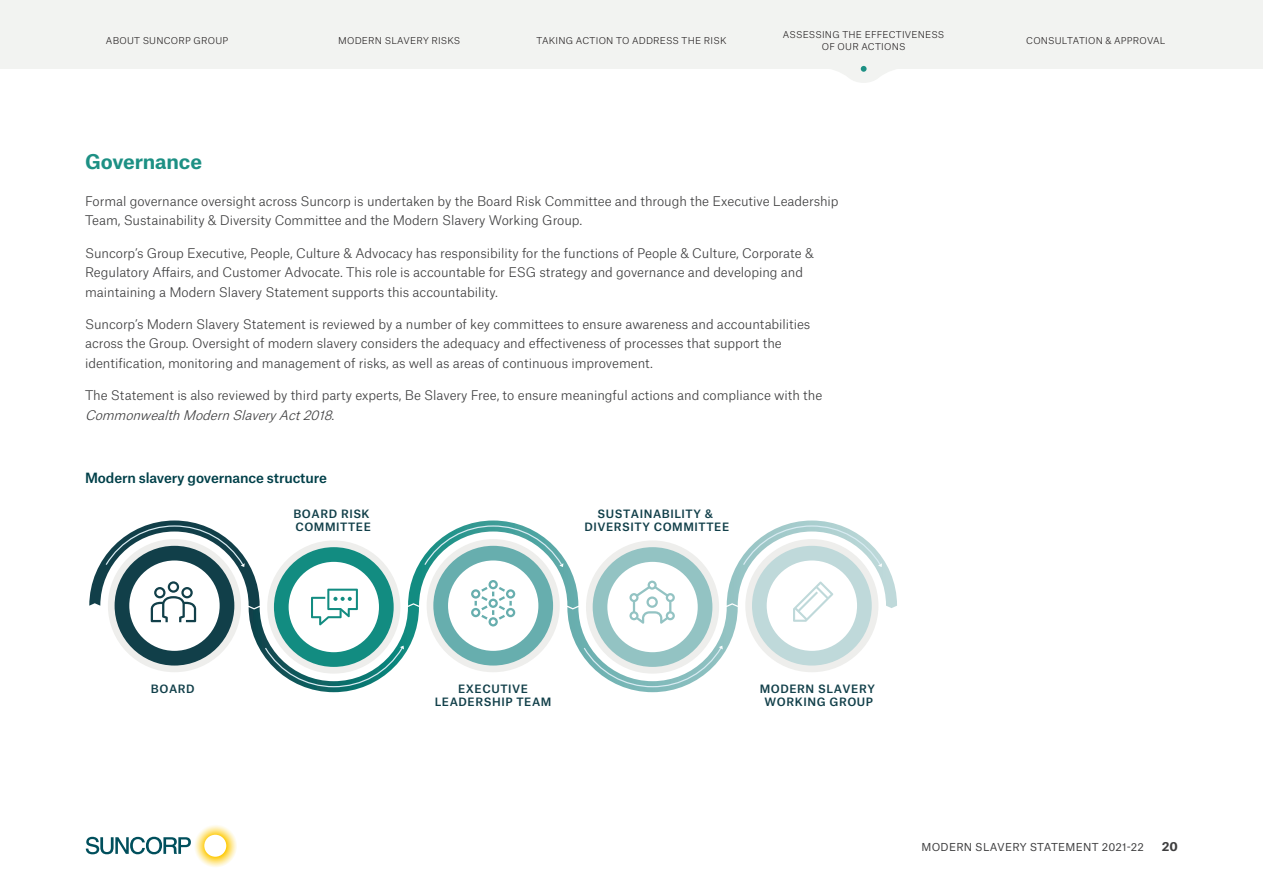
<style>
.page{position:relative;width:1263px;height:893px;background:#fff}
.page>*{position:absolute;margin:0;border:0;box-sizing:border-box;transform-origin:0 0}
.t1{font:700 19.5px "Atlas Grotesk";letter-spacing:-.005em;color:#1d9084}
.t2{font:500 13.5px "Atlas Grotesk";letter-spacing:-.015em;color:#004049}
.t3{font:300 12.75px/19.5px "Atlas Grotesk";letter-spacing:-.005em;color:#3e3e3f}
.t4{font:700 12px "Atlas Grotesk";color:#3e3e3f}
.t5{font:500 10.95px/13.2px "Atlas Grotesk";letter-spacing:.05em;color:#113f49;text-align:center}
.t6{font:10.5px "Atlas Grotesk";letter-spacing:.02em;color:#3e3e3f}
.t7{font:300 9px/12px "Atlas Grotesk";letter-spacing:.025em;color:#231f20;text-align:center}
.s1{font-style:italic}
</style>
<div class="page">
<svg style="left:86px;top:825px;width:151px;height:42px"></svg>
<svg style="left:89px;top:520px;width:808px;height:172px"></svg>
<div style="left:0;top:0;width:1263px;height:68px;background:#f2f3f1"></div>
<svg style="left:818px;top:66px;width:91px;height:17px"></svg>
<p class="t7" style="left:106px;top:34px;width:124px">ABOUT SUNCORP GROUP</p>
<p class="t7" style="left:338px;top:34px;width:124px">MODERN SLAVERY RISKS</p>
<p class="t7" style="left:536px;top:34px;width:191px">TAKING ACTION TO ADDRESS THE RISK</p>
<p class="t7" style="left:783px;top:28px;width:163px">ASSESSING THE EFFECTIVENESS<br>OF OUR ACTIONS</p>
<p class="t7" style="left:1026px;top:34px;width:141px">CONSULTATION &amp; APPROVAL</p>
<h1 class="t1" style="left:85px;top:145px;width:119px">Governance</h1>
<p class="t3" style="left:85px;top:190px;width:755px">Formal governance oversight across Suncorp is undertaken by the Board Risk Committee and through the Executive Leadership<br>Team, Sustainability &amp; Diversity Committee and the Modern Slavery Working Group.</p>
<p class="t3" style="left:85px;top:242px;width:730px">Suncorp’s Group Executive, People, Culture &amp; Advocacy has responsibility for the functions of People &amp; Culture, Corporate &amp;<br>Regulatory Affairs, and Customer Advocate. This role is accountable for ESG strategy and governance and developing and maintaining a Modern Slavery Statement supports this accountability.</p>
<p class="t3" style="left:85px;top:313px;width:727px">Suncorp’s Modern Slavery Statement is reviewed by a number of key committees to ensure awareness and accountabilities across the Group. Oversight of modern slavery considers the adequacy and effectiveness of processes that support the identification, monitoring and management of risks, as well as areas of continuous improvement.</p>
<p class="t3" style="left:85px;top:384px;width:739px">The Statement is also reviewed by third party experts, Be Slavery Free, to ensure meaningful actions and compliance with the<br><span class="s1">CommonwealthModernSlaveryAct2018</span>.</p>
<p class="t2" style="left:85px;top:467px;width:243px">Modern slavery governance structure</p>
<p class="t5" style="left:293px;top:506px;width:79px;text-align:left">BOARD RISK<br>COMMITTEE</p>
<p class="t5" style="left:584px;top:506px;width:146px">SUSTAINABILITY &amp;<br>DIVERSITY COMMITTEE</p>
<p class="t5" style="left:151px;top:681px;width:45px">BOARD</p>
<p class="t5" style="left:435px;top:681px;width:118px">EXECUTIVE<br>LEADERSHIP TEAM</p>
<p class="t5" style="left:760px;top:681px;width:117px">MODERN SLAVERY<br>WORKING GROUP</p>
<p class="t6" style="left:921px;top:838px;width:224px">MODERN SLAVERY STATEMENT 2021-22</p>
<p class="t4" style="left:1162px;top:837px;width:18px">20</p>
</div>
